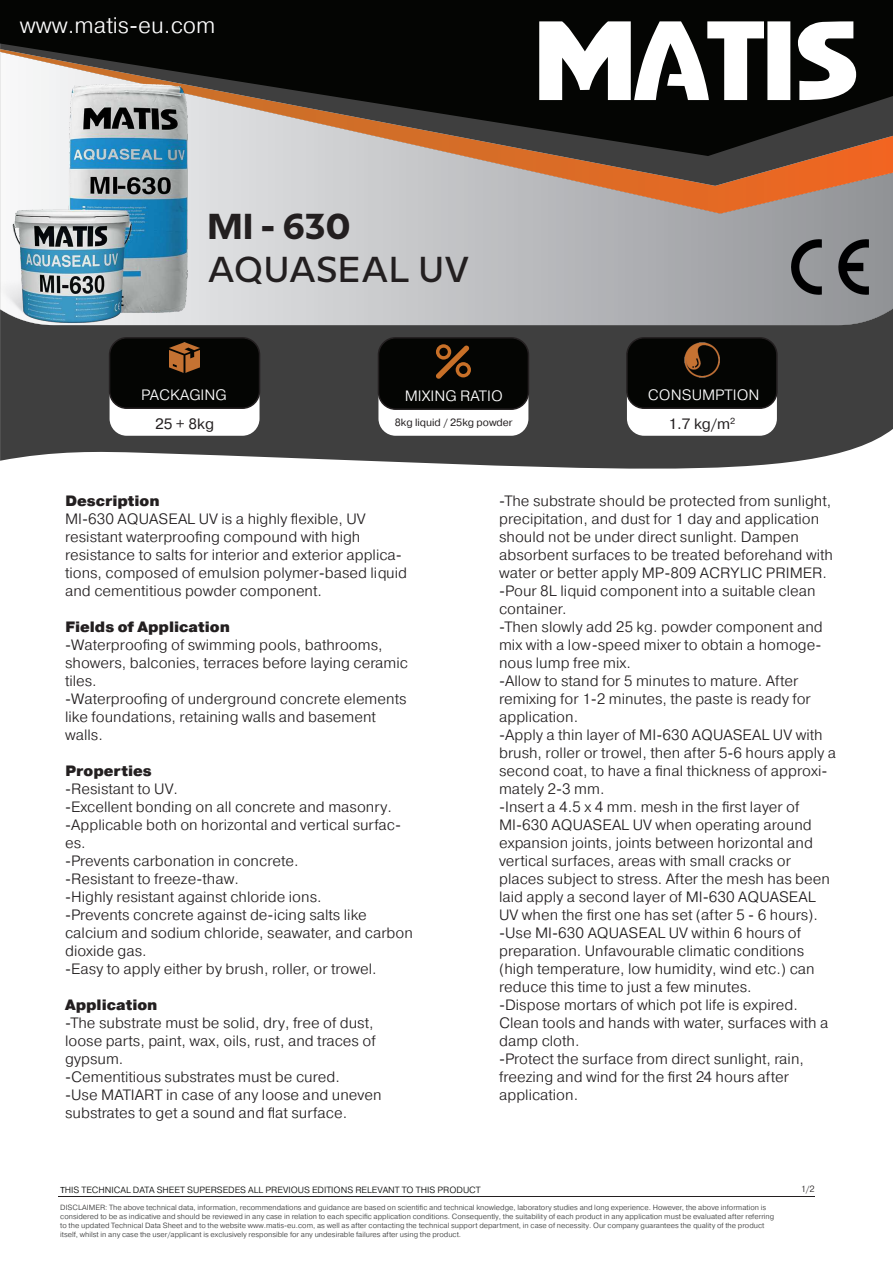
<style>
.page{position:relative;width:893px;height:1263px;background:#fff}
.page>*{position:absolute;margin:0;border:0;box-sizing:border-box;transform-origin:0 0}
.t1{font:500 36px "Milliard";color:#231f20}
.t2{font:700 36px "Milliard";color:#231f20}
.t3{font:300 22.5px "Pragmatica";color:#fff}
.t4{font:300 15px/18px "Pragmatica";color:#231f20}
.t5{font:900 15px "Pragmatica";color:#231f20}
.t6{font:300 15px "Pragmatica";color:#fff}
.t7{font:15px "Pragmatica";color:#231f20}
.t8{font:10.5px "Pragmatica";color:#231f20}
.t9{font:300 9px "Pragmatica";color:#060705}
.t10{font:300 9px "Pragmatica";color:#231f20}
.t11{font:300 7.5px/9px "Pragmatica";color:#333434}
.s1{font-family:"Myriad Pro";font-weight:400}
</style>
<div class="page">
<svg style="left:0;top:325px;width:893px;height:144px;background:#535353"></svg>
<svg style="left:300px;top:214px;width:593px;height:111px;background:#b3b4b7"></svg>
<svg style="left:300px;top:186px;width:593px;height:28px;background:#bea79b"></svg>
<svg style="left:300px;top:156px;width:593px;height:30px;background:#b2856d"></svg>
<div style="left:110px;top:338px;width:150px;height:98px;background:#fff;border-radius:17px"></div>
<div style="left:110px;top:338px;width:150px;height:70px;background:#040503;border-radius:17px"></div>
<div style="left:109px;top:337px;width:151px;height:72px;border:2px solid #231f20;border-radius:17px"></div>
<svg style="left:300px;top:100px;width:593px;height:56px;background:#44382f"></svg>
<svg style="left:0;top:0;width:893px;height:100px"></svg>
<img style="left:170px;top:360px;width:30px;height:12px">
<div style="left:378px;top:338px;width:150px;height:98px;background:#fff;border-radius:17px"></div>
<div style="left:378px;top:338px;width:150px;height:71px;background:#040503;border-radius:17px"></div>
<div style="left:378px;top:337px;width:151px;height:73px;border:2px solid #231f20;border-radius:17px"></div>
<div style="left:627px;top:338px;width:150px;height:98px;background:#fff;border-radius:17px"></div>
<div style="left:627px;top:338px;width:150px;height:70px;background:#040503;border-radius:17px"></div>
<div style="left:626px;top:337px;width:152px;height:72px;border:2px solid #231f20;border-radius:17px"></div>
<img style="left:684px;top:342px;width:36px;height:36px">
<img style="left:789px;top:238px;width:82px;height:58px">
<hr style="left:58px;top:1196px;width:757px;height:1px;background:#231f20">
<svg style="left:436px;top:344px;width:35px;height:35px"></svg>
<img style="left:0;top:47px;width:300px;height:313px">
<h2 class="t3" style="left:20px;top:11px;width:197px">www.matis-eu.com</h2>
<h1 class="t2" style="left:207px;top:199px;width:145px">MI - 630</h1>
<h1 class="t1" style="left:207px;top:243px;width:264px">AQUASEAL UV</h1>
<p class="t6" style="left:141px;top:385px;width:87px">PACKAGING</p>
<p class="t6" style="left:405px;top:386px;width:100px">MIXING RATIO</p>
<p class="t6" style="left:648px;top:385px;width:113px">CONSUMPTION</p>
<p class="t7" style="left:155px;top:414px;width:60px">25 + 8kg</p>
<p class="t8" style="left:395px;top:415px;width:119px">8kg liquid / 25kg powder</p>
<p class="t7" style="left:668px;top:414px;width:68px">1.7 kg/m<sup>2</sup></p>
<p class="t5" style="left:65px;top:491px;width:96px">Description</p>
<p class="t4" style="left:65px;top:509px;width:343px">MI-630 AQUASEAL UV is a highly flexible, UV resistant waterproofing compound with high resistance to salts for interior and exterior applica&shy;tions, composed of emulsion polymer-based liquid and cementitious powder component.</p>
<p class="t5" style="left:65px;top:617px;width:166px">Fields of Application</p>
<p class="t4" style="left:65px;top:635px;width:344px">-Waterproofing of swimming pools, bathrooms, showers, balconies, terraces before laying ceramic tiles.<br>-Waterproofing of underground concrete elements like foundations, retaining walls and basement walls.</p>
<p class="t5" style="left:65px;top:761px;width:88px">Properties</p>
<p class="t4" style="left:65px;top:779px;width:349px">-Resistant to UV.<br>-Excellent bonding on all concrete and masonry. -Applicable both on horizontal and vertical surfac&shy;es.<br>-Prevents carbonation in concrete.<br>-Resistant to freeze-thaw.<br>-Highly resistant against chloride ions.<br>-Prevents concrete against de-icing salts like calcium and sodium chloride, seawater, and carbon dioxide gas.<br>-Easy to apply either by brush, roller, or trowel.</p>
<p class="t5" style="left:65px;top:995px;width:94px">Application</p>
<p class="t4" style="left:65px;top:1013px;width:318px">-The substrate must be solid, dry, free of dust, loose parts, paint, wax, oils, rust, and traces of gypsum.<br>-Cementitious substrates must be cured.<br>-Use MATIART in case of any loose and uneven substrates to get a sound and flat surface.</p>
<p class="t4" style="left:499px;top:491px;width:339px">-The substrate should be protected from sunlight, precipitation, and dust for 1 day and application should not be under direct sunlight. Dampen absorbent surfaces to be treated beforehand with water or better apply MP-809 ACRYLIC PRIMER. -Pour 8L liquid component into a suitable clean container.<br>-Then slowly add 25 kg. powder component and mix with a low-speed mixer to obtain a homoge&shy;nous lump free mix.<br>-Allow to stand for 5 minutes to mature. After remixing for 1-2 minutes, the paste is ready for application.<br>-Apply a thin layer of MI-630 AQUASEAL UV with brush, roller or trowel, then after 5-6 hours apply a second coat, to have a final thickness of approxi&shy;mately 2-3 mm.<br>-Insert a 4.5 x 4 mm. mesh in the first layer of MI-630 AQUASEAL UV when operating around expansion joints, joints between horizontal and vertical surfaces, areas with small cracks or places subject to stress. After the mesh has been laid apply a second layer of MI-630 AQUASEAL UV when the first one has set (after 5 - 6 hours). -Use MI-630 AQUASEAL UV within 6 hours of preparation. Unfavourable climatic conditions (high temperature, low humidity, wind etc.) can reduce this time to just a few minutes.<br>-Dispose mortars of which pot life is expired.<br>Clean tools and hands with water, surfaces with a damp cloth.<br>-Protect the surface from direct sunlight, rain, freezing and wind for the first 24 hours after application.</p>
<p class="t9" style="left:60px;top:1184px;width:422px"><span class="s1">Τ</span>HIS TECHNICAL DATA SHEET SUPERSEDES ALL PREVIOUS EDITIONS RELEVANT TO THIS PRODUCT</p>
<p class="t10" style="left:801px;top:1183px;width:16px">1/2</p>
<p class="t11" style="left:60px;top:1203px;width:715px">DISCLAIMER: The above technical data, information, recommendations and guidance are based on scientific and technical knowledge, laboratory studies and long experience. However, the above information is considered to be as indicative and should be reviewed in any case in relation to each specific application conditions. Consequently, the suitability of each product in any application must be evaluated after referring to the updated Technical Data Sheet and to the website www.matis-eu.com, as well as after contacting the technical support department, in case of necessity. Our company guarantees the quality of the product itself, whilst in any case the user/applicant is exclusively responsible for any undesirable failures after using the product.</p>
</div>
